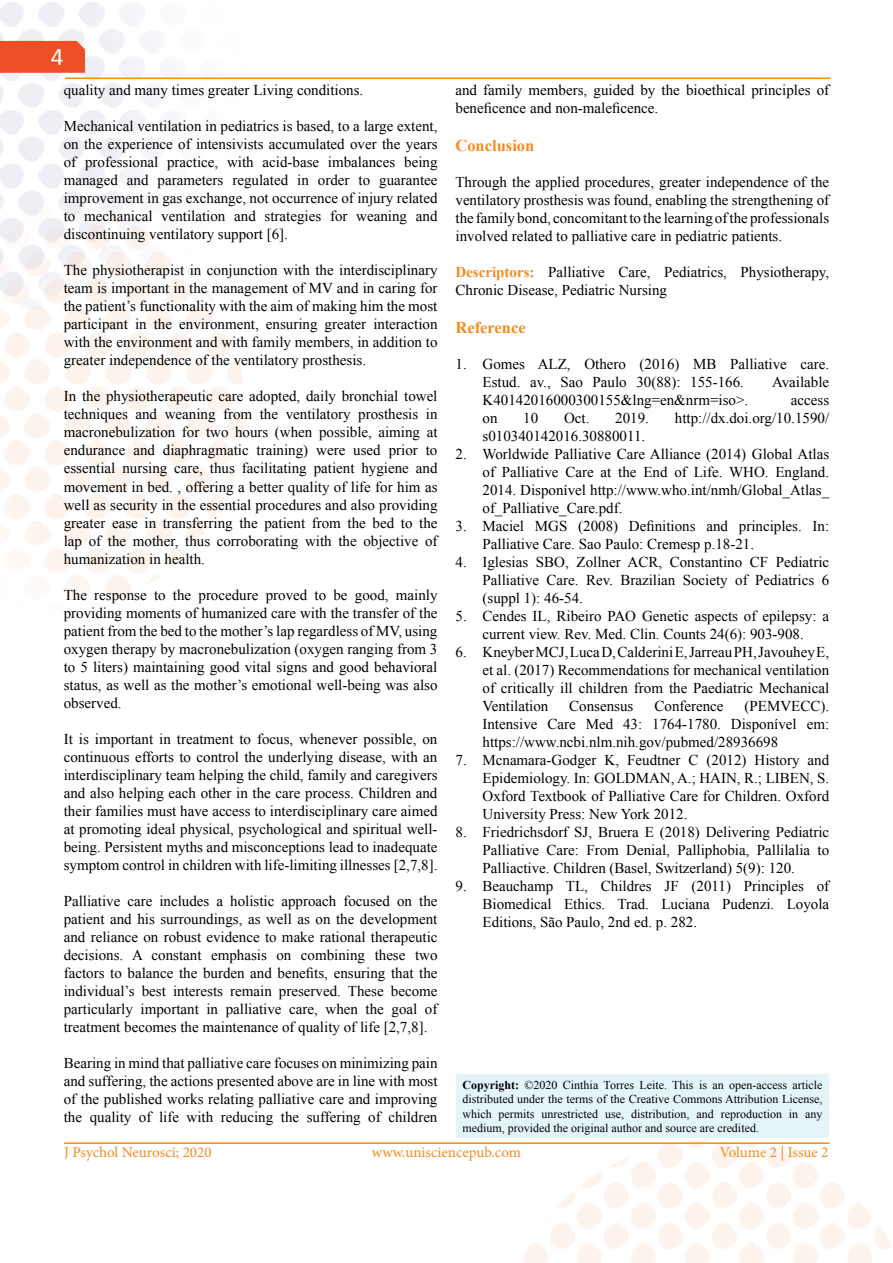
<style>
.page{position:relative;width:893px;height:1263px;background:#fff}
.page>*{position:absolute;margin:0;border:0;box-sizing:border-box;transform-origin:0 0}
.t1{font:25.5px "Calibri";color:#fff}
.t2{font:700 16.5px "Times New Roman";color:#f68b1f}
.t3{font:15px/18px "Times New Roman";color:#000;text-align:justify}
.t4{font:15px "Minion Pro";color:#f68b20}
.t5{font:12px/14.4px "Times New Roman";color:#000;text-align:justify}
.s1{font-weight:700;color:#f68b1f}
.s2{font-weight:700}
</style>
<div class="page">
<div style="left:0;top:41px;width:85px;height:32px;background:#f04e25"></div>
<hr style="left:64px;top:1142px;width:766px;height:2px;background:#ff8b01">
<hr style="left:65px;top:78px;width:765px;height:1px;background:#ff8b01">
<div style="left:456px;top:1074px;width:373px;height:64px;background:#e4f5fa"></div>
<h1 class="t1" style="left:51px;top:40px;width:14px">4</h1>
<p class="t3" style="left:64px;top:81px;width:301px">quality and many times greater Living conditions.</p>
<p class="t3" style="left:64px;top:117px;width:375px">Mechanical ventilation in pediatrics is based, to a large extent, on the experience of intensivists accumulated over the years of professional practice, with acid-base imbalances being managed and parameters regulated in order to guarantee improvement in gas exchange, not occurrence of injury related to mechanical ventilation and strategies for weaning and discontinuing ventilatory support [6].</p>
<p class="t3" style="left:64px;top:261px;width:375px">The physiotherapist in conjunction with the interdisciplinary team is important in the management of MV and in caring for the patient’s functionality with the aim of making him the most participant in the environment, ensuring greater interaction with the environment and with family members, in addition to greater independence of the ventilatory prosthesis.</p>
<p class="t3" style="left:64px;top:387px;width:375px">In the physiotherapeutic care adopted, daily bronchial towel techniques and weaning from the ventilatory prosthesis in macronebulization for two hours (when possible, aiming at endurance and diaphragmatic training) were used prior to essential nursing care, thus facilitating patient hygiene and movement in bed. , offering a better quality of life for him as well as security in the essential procedures and also providing greater ease in transferring the patient from the bed to the lap of the mother, thus corroborating with the objective of humanization in health.</p>
<p class="t3" style="left:64px;top:585px;width:375px">The response to the procedure proved to be good, mainly providing moments of humanized care with the transfer of the patient from the bed to the mother’s lap regardless of MV, using oxygen therapy by macronebulization (oxygen ranging from 3 to 5 liters) maintaining good vital signs and good behavioral status, as well as the mother’s emotional well-being was also observed.</p>
<p class="t3" style="left:64px;top:729px;width:375px">It is important in treatment to focus, whenever possible, on continuous efforts to control the underlying disease, with an interdisciplinary team helping the child, family and caregivers and also helping each other in the care process. Children and their families must have access to interdisciplinary care aimed at promoting ideal physical, psychological and spiritual well&shy;being. Persistent myths and misconceptions lead to inadequate symptom control in children with life-limiting illnesses [2,7,8].</p>
<p class="t3" style="left:64px;top:891px;width:375px">Palliative care includes a holistic approach focused on the patient and his surroundings, as well as on the development and reliance on robust evidence to make rational therapeutic decisions. A constant emphasis on combining these two factors to balance the burden and benefits, ensuring that the individual’s best interests remain preserved. These become particularly important in palliative care, when the goal of treatment becomes the maintenance of quality of life [2,7,8].</p>
<p class="t3" style="left:64px;top:1053px;width:375px">Bearing in mind that palliative care focuses on minimizing pain and suffering, the actions presented above are in line with most of the published works relating palliative care and improving the quality of life with reducing the suffering of children</p>
<p class="t3" style="left:455px;top:81px;width:375px">and family members, guided by the bioethical principles of beneficence and non-maleficence.</p>
<p class="t2" style="left:455px;top:134px;width:80px">Conclusion</p>
<p class="t3" style="left:455px;top:173px;width:375px">Through the applied procedures, greater independence of the ventilatory prosthesis was found, enabling the strengthening of the family bond, concomitant to the learning of the professionals involved related to palliative care in pediatric patients.</p>
<p class="t3" style="left:455px;top:263px;width:375px"><span class="s1">Descriptors:</span> Palliative Care, Pediatrics, Physiotherapy,<br>Chronic Disease, Pediatric Nursing</p>
<p class="t2" style="left:455px;top:316px;width:72px">Reference</p>
<p class="t3" style="left:482px;top:355px;width:348px;text-indent:-27px">1. Gomes ALZ, Othero (2016) MB Palliative care.<br>Estud. av., Sao Paulo 30(88): 155-166.</p>
<p class="t3" style="left:772px;top:373px;width:59px">Available</p>
<p class="t3" style="left:482px;top:391px;width:267px">K40142016000300155&amp;lng=en&amp;nrm=iso&gt;.</p>
<p class="t3" style="left:791px;top:391px;width:40px">access</p>
<p class="t3" style="left:482px;top:409px;width:16px">on</p>
<p class="t3" style="left:523px;top:409px;width:16px">10</p>
<p class="t3" style="left:564px;top:409px;width:27px">Oct.</p>
<p class="t3" style="left:615px;top:409px;width:35px">2019.</p>
<p class="t3" style="left:675px;top:409px;width:156px">http://dx.doi.org/10.1590/</p>
<p class="t3" style="left:482px;top:427px;width:164px">s010340142016.30880011.</p>
<p class="t3" style="left:482px;top:445px;width:348px;text-indent:-27px">2. Worldwide Palliative Care Alliance (2014) Global Atlas of Palliative Care at the End of Life. WHO. England.<br>2014. Disponível http://www.who.int/nmh/Global_Atlas_ of_Palliative_Care.pdf.</p>
<p class="t3" style="left:482px;top:517px;width:348px;text-indent:-27px">3. Maciel MGS (2008) Definitions and principles. In:<br>Palliative Care. Sao Paulo: Cremesp p.18-21.</p>
<p class="t3" style="left:482px;top:553px;width:348px;text-indent:-27px">4. Iglesias SBO, Zollner ACR, Constantino CF Pediatric Palliative Care. Rev. Brazilian Society of Pediatrics 6 (suppl 1): 46-54.</p>
<p class="t3" style="left:455px;top:607px;width:375px;text-align:center">5. Cendes IL, Ribeiro PAO Genetic aspects of epilepsy: a current view. Rev. Med. Clin. Counts 24(6): 903-908.</p>
<p class="t3" style="left:482px;top:643px;width:348px;text-indent:-27px">6. Kneyber MCJ, Luca D, Calderini E, Jarreau PH, Javouhey E, et al. (2017) Recommendations for mechanical ventilation of critically ill children from the Paediatric Mechanical Ventilation</p>
<p class="t3" style="left:482px;top:697px;width:348px;text-indent:262px">(PEMVECC).<br>Intensive Care Med 43: 1764-1780. Disponível em: https://www.ncbi.nlm.nih.gov/pubmed/28936698</p>
<p class="t3" style="left:482px;top:751px;width:348px;text-indent:-27px">7. Mcnamara-Godger K, Feudtner C (2012) History and Epidemiology. In: GOLDMAN, A.; HAIN, R.; LIBEN, S.<br>Oxford Textbook of Palliative Care for Children. Oxford University Press: New York 2012.</p>
<p class="t3" style="left:482px;top:823px;width:348px;text-indent:-27px">8. Friedrichsdorf SJ, Bruera E (2018) Delivering Pediatric Palliative Care: From Denial, Palliphobia, Pallilalia to Palliactive. Children (Basel, Switzerland) 5(9): 120.</p>
<p class="t3" style="left:482px;top:877px;width:348px;text-indent:-27px">9. Beauchamp TL, Childres JF (2011) Principles of Biomedical Ethics. Trad. Luciana Pudenzi. Loyola Editions, São Paulo, 2nd ed. p. 282.</p>
<p class="t3" style="left:569px;top:697px;width:66px">Consensus</p>
<p class="t3" style="left:654px;top:697px;width:71px">Conference</p>
<p class="t5" style="left:462px;top:1077px;width:362px"><span class="s2">Copyright:</span> ©2020 Cinthia Torres Leite. This is an open-access article distributed under the terms of the Creative Commons Attribution License, which permits unrestricted use, distribution, and reproduction in any medium, provided the original author and source are credited.</p>
<p class="t4" style="left:720px;top:1142px;width:110px">Volume 2 | Issue 2</p>
<p class="t4" style="left:64px;top:1142px;width:149px">J Psychol Neurosci; 2020</p>
<p class="t4" style="left:372px;top:1142px;width:151px">www.unisciencepub.com</p>
</div>
